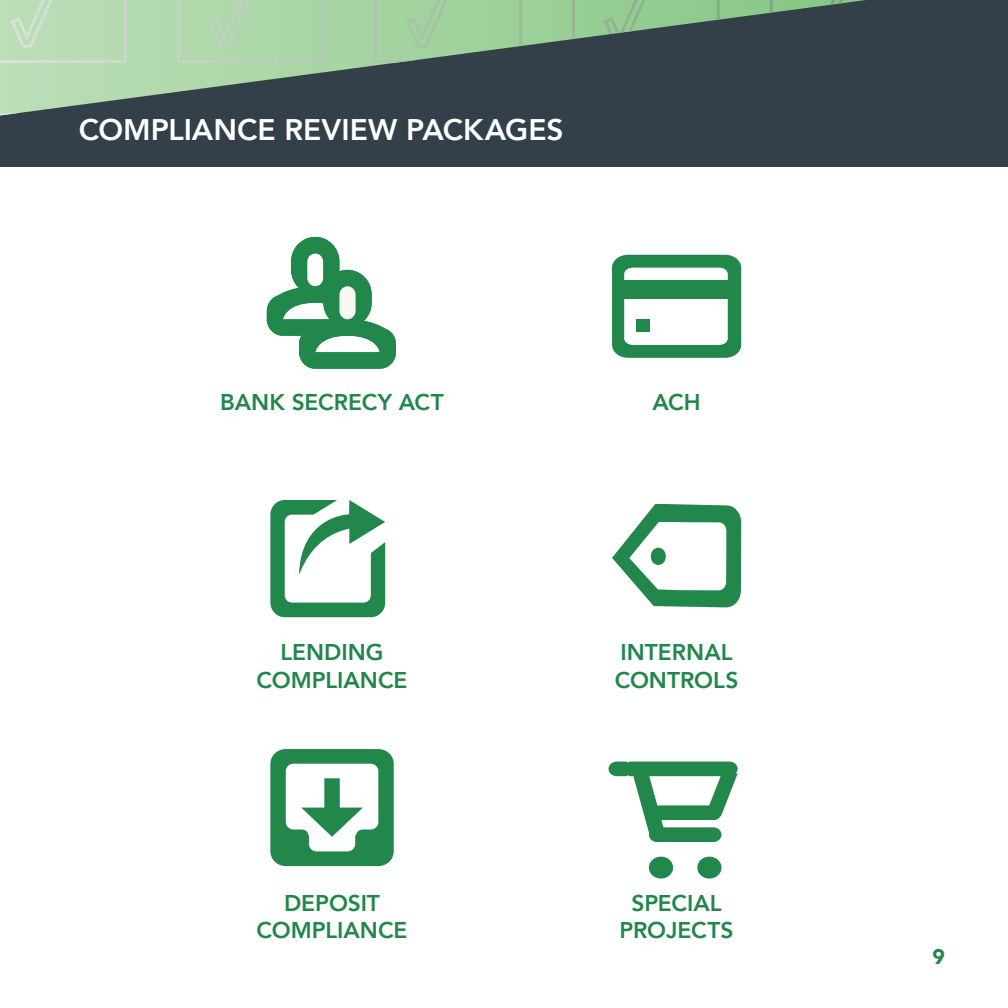
<style>
.page{position:relative;width:1008px;height:1008px;background:#fff}
.page>*{position:absolute;margin:0;border:0;box-sizing:border-box;transform-origin:0 0}
.t1{font:800 29.75px "Avenir";color:#fff}
.t2{font:800 22.75px/27.3px "Avenir";color:#21874a;text-align:center}
.t3{font:900 21px "Avenir";color:#21874a}
</style>
<div class="page">
<div style="left:0;top:0;width:1008px;height:167px;background:#333f49"></div>
<svg style="left:267px;top:237px;width:129px;height:132px"></svg>
<div style="left:339px;top:286px;width:17px;height:33px;background:#f8f8f2;border-radius:8px"></div>
<svg style="left:612px;top:255px;width:129px;height:103px"></svg>
<div style="left:636px;top:319px;width:14px;height:13px;background:#21874a"></div>
<div style="left:618px;top:281px;width:113px;height:18px;background:#21874a"></div>
<div style="left:270px;top:500px;width:115px;height:117px;background:#21874a;border-radius:15px"></div>
<div style="left:285px;top:515px;width:86px;height:88px;background:#fff;border-radius:7px"></div>
<svg style="left:299px;top:500px;width:87px;height:77px"></svg>
<svg style="left:270px;top:749px;width:124px;height:117px"></svg>
<svg style="left:612px;top:504px;width:129px;height:103px"></svg>
<svg style="left:609px;top:762px;width:129px;height:117px"></svg>
<svg style="left:0;top:0;width:866px;height:115px"></svg>
<p class="t1" style="left:79px;top:107px;width:486px">COMPLIANCE REVIEW PACKAGES</p>
<p class="t2" style="left:220px;top:388px;width:225px">BANK SECRECY ACT</p>
<p class="t2" style="left:653px;top:388px;width:50px">ACH</p>
<p class="t2" style="left:257px;top:639px;width:152px">LENDING<br>COMPLIANCE</p>
<p class="t2" style="left:615px;top:639px;width:125px;text-align:left">INTERNAL<br>CONTROLS</p>
<p class="t2" style="left:257px;top:890px;width:152px">DEPOSIT<br>COMPLIANCE</p>
<p class="t2" style="left:620px;top:890px;width:116px">SPECIAL<br>PROJECTS</p>
<p class="t3" style="left:933px;top:938px;width:14px">9</p>
</div>
